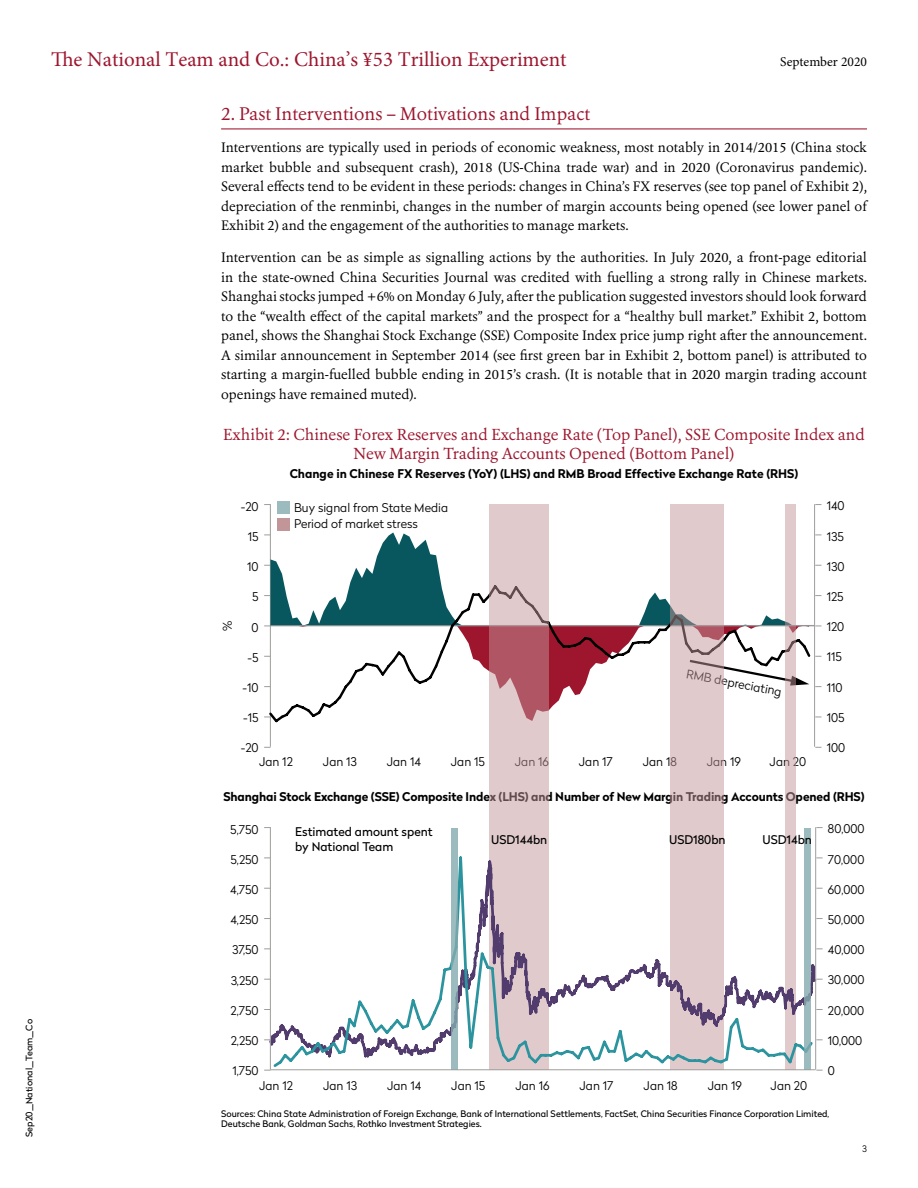
<style>
.page{position:relative;width:918px;height:1188px;background:#fff}
.page>*{position:absolute;margin:0;border:0;box-sizing:border-box;transform-origin:0 0}
.t1{font:21px "Minion Pro";color:#9d162e}
.t2{font:18px "Erato";color:#9d162e}
.t3{font:15.75px/19.5px "Erato";color:#9d162e;text-align:center}
.t4{font:13.5px/19.5px "Erato";color:#000;text-align:justify}
.t5{font:13.5px "Minion Pro";color:#000}
.t6{font:300 12px/16.5px "Radikal";color:#000}
.t7{font:700 12px "Radikal";letter-spacing:-.01em;color:#000}
.t8{font:12px/14.4px "Radikal";color:#000}
.t9{font:9px/10.5px "Radikal";color:#000}
.t10{font:300 9px "Radikal";color:#000}
</style>
<div class="page">
<hr style="left:221px;top:128px;width:646px;height:1px;background:#9d162e">
<hr style="left:270px;top:504px;width:1px;height:243px;background:#9d9d9c">
<hr style="left:814px;top:504px;width:1px;height:243px;background:#9d9d9c">
<div style="left:277px;top:502px;width:13px;height:12px;background:#9cbbbe"></div>
<div style="left:277px;top:518px;width:13px;height:12px;background:#c29699"></div>
<svg style="left:270px;top:532px;width:526px;height:51px"></svg>
<hr style="left:271px;top:625px;width:543px;height:1px;background:#989899">
<svg style="left:267px;top:583px;width:545px;height:141px"></svg>
<svg style="left:489px;top:504px;width:60px;height:351px;background:#d4b1b5"></svg>
<div style="left:671px;top:504px;width:53px;height:566px;background:#e0cacc"></div>
<div style="left:785px;top:504px;width:10px;height:566px;background:#e0cacc"></div>
<svg style="left:271px;top:855px;width:544px;height:214px"></svg>
<div style="left:805px;top:828px;width:6px;height:242px;background:#9cbbbe"></div>
<svg style="left:451px;top:828px;width:6px;height:241px"></svg>
<hr style="left:270px;top:827px;width:1px;height:243px;background:#9d9d9c">
<hr style="left:270px;top:1069px;width:546px;height:1px;background:#9d9d9c">
<hr style="left:815px;top:827px;width:1px;height:243px;background:#9d9d9c">
<p class="t9" style="left:23px;top:1137px;width:119px;rotate:-90deg">Sep20_National_Team_Co</p>
<h1 class="t1" style="left:51px;top:46px;width:517px">The National Team and Co.: China’s ¥53 Trillion Experiment</h1>
<p class="t5" style="left:780px;top:53px;width:88px">September 2020</p>
<h2 class="t2" style="left:221px;top:102px;width:371px">2. Past Interventions – Motivations and Impact</h2>
<p class="t4" style="left:221px;top:138px;width:647px">Interventions are typically used in periods of economic weakness, most notably in 2014/2015 (China stock market bubble and subsequent crash), 2018 (US-China trade war) and in 2020 (Coronavirus pandemic).<br>Several effects tend to be evident in these periods: changes in China’s FX reserves (see top panel of Exhibit 2), depreciation of the renminbi, changes in the number of margin accounts being opened (see lower panel of Exhibit 2) and the engagement of the authorities to manage markets.</p>
<p class="t4" style="left:221px;top:248px;width:647px">Intervention can be as simple as signalling actions by the authorities. In July 2020, a front-page editorial in the state-owned China Securities Journal was credited with fuelling a strong rally in Chinese markets.<br>Shanghai stocks jumped +6% on Monday 6 July, after the publication suggested investors should look forward to the “wealth effect of the capital markets” and the prospect for a “healthy bull market.” Exhibit 2, bottom panel, shows the Shanghai Stock Exchange (SSE) Composite Index price jump right after the announcement.<br>A similar announcement in September 2014 (see first green bar in Exhibit 2, bottom panel) is attributed to starting a margin-fuelled bubble ending in 2015’s crash. (It is notable that in 2020 margin trading account openings have remained muted).</p>
<p class="t3" style="left:223px;top:424px;width:643px">Exhibit 2: Chinese Forex Reserves and Exchange Rate (Top Panel), SSE Composite Index and<br>New Margin Trading Accounts Opened (Bottom Panel)</p>
<p class="t7" style="left:290px;top:465px;width:510px">Change in Chinese FX Reserves (YoY) (LHS) and RMB Broad Effective Exchange Rate (RHS)</p>
<p class="t6" style="left:219px;top:631px;width:12px;rotate:-90deg">%</p>
<p class="t6" style="left:241px;top:498px;width:19px">-20</p>
<p class="t6" style="left:248px;top:528px;width:12px">15</p>
<p class="t6" style="left:247px;top:558px;width:13px">10</p>
<p class="t6" style="left:252px;top:588px;width:8px">5</p>
<p class="t6" style="left:252px;top:618px;width:9px">0</p>
<p class="t6" style="left:248px;top:649px;width:13px">-5</p>
<p class="t6" style="left:243px;top:679px;width:18px">-10</p>
<p class="t6" style="left:243px;top:709px;width:17px">-15</p>
<p class="t6" style="left:294px;top:499px;width:156px">Buy signal from State Media<br>Period of market stress</p>
<p class="t6" style="left:688px;top:665px;width:98px;rotate:11deg">RMB depreciating</p>
<p class="t6" style="left:827px;top:497px;width:19px">140</p>
<p class="t6" style="left:827px;top:527px;width:19px">135</p>
<p class="t6" style="left:827px;top:558px;width:19px">130</p>
<p class="t6" style="left:827px;top:588px;width:18px">125</p>
<p class="t6" style="left:827px;top:618px;width:19px">120</p>
<p class="t6" style="left:827px;top:648px;width:17px">115</p>
<p class="t6" style="left:827px;top:679px;width:17px">110</p>
<p class="t6" style="left:827px;top:709px;width:19px">105</p>
<p class="t6" style="left:241px;top:739px;width:19px">-20</p>
<p class="t6" style="left:827px;top:739px;width:20px">100</p>
<p class="t6" style="left:259px;top:753px;width:35px">Jan 12</p>
<p class="t6" style="left:323px;top:753px;width:35px">Jan 13</p>
<p class="t6" style="left:387px;top:753px;width:36px">Jan 14</p>
<p class="t6" style="left:451px;top:753px;width:36px">Jan 15</p>
<p class="t6" style="left:515px;top:753px;width:36px">Jan 16</p>
<p class="t6" style="left:579px;top:753px;width:36px">Jan 17</p>
<p class="t6" style="left:643px;top:753px;width:36px">Jan 18</p>
<p class="t6" style="left:707px;top:753px;width:36px">Jan 19</p>
<p class="t6" style="left:770px;top:753px;width:38px">Jan 20</p>
<p class="t7" style="left:224px;top:788px;width:643px">Shanghai Stock Exchange (SSE) Composite Index (LHS) and Number of New Margin Trading Accounts Opened (RHS)</p>
<p class="t6" style="left:230px;top:821px;width:30px">5,750</p>
<p class="t6" style="left:231px;top:851px;width:30px">5,250</p>
<p class="t6" style="left:230px;top:881px;width:30px">4,750</p>
<p class="t6" style="left:230px;top:911px;width:30px">4,250</p>
<p class="t6" style="left:232px;top:941px;width:28px">37,50</p>
<p class="t6" style="left:231px;top:972px;width:29px">3,250</p>
<p class="t6" style="left:231px;top:1002px;width:30px">2,750</p>
<p class="t6" style="left:231px;top:1032px;width:29px">2,250</p>
<p class="t8" style="left:295px;top:824px;width:139px">Estimated amount spent by National Team</p>
<p class="t8" style="left:491px;top:832px;width:58px">USD144bn</p>
<p class="t8" style="left:669px;top:832px;width:58px">USD180bn</p>
<p class="t8" style="left:763px;top:832px;width:51px">USD14bn</p>
<p class="t6" style="left:828px;top:820px;width:38px">80,000</p>
<p class="t6" style="left:828px;top:850px;width:38px">70,000</p>
<p class="t6" style="left:828px;top:881px;width:38px">60,000</p>
<p class="t6" style="left:828px;top:911px;width:38px">50,000</p>
<p class="t6" style="left:828px;top:941px;width:38px">40,000</p>
<p class="t6" style="left:828px;top:971px;width:38px">30,000</p>
<p class="t6" style="left:828px;top:1001px;width:38px">20,000</p>
<p class="t6" style="left:828px;top:1032px;width:36px">10,000</p>
<p class="t6" style="left:232px;top:1062px;width:28px">1,750</p>
<p class="t6" style="left:828px;top:1062px;width:9px">0</p>
<p class="t6" style="left:259px;top:1077px;width:35px">Jan 12</p>
<p class="t6" style="left:323px;top:1077px;width:35px">Jan 13</p>
<p class="t6" style="left:387px;top:1077px;width:36px">Jan 14</p>
<p class="t6" style="left:451px;top:1077px;width:36px">Jan 15</p>
<p class="t6" style="left:515px;top:1077px;width:36px">Jan 16</p>
<p class="t6" style="left:580px;top:1077px;width:36px">Jan 17</p>
<p class="t6" style="left:644px;top:1077px;width:36px">Jan 18</p>
<p class="t6" style="left:708px;top:1077px;width:36px">Jan 19</p>
<p class="t6" style="left:771px;top:1077px;width:38px">Jan 20</p>
<p class="t9" style="left:221px;top:1108px;width:610px">Sources: China State Administration of Foreign Exchange, Bank of International Settlements, FactSet, China Securities Finance Corporation Limited,<br>Deutsche Bank, Goldman Sachs, Rothko Investment Strategies.</p>
<p class="t10" style="left:862px;top:1142px;width:6px">3</p>
</div>
